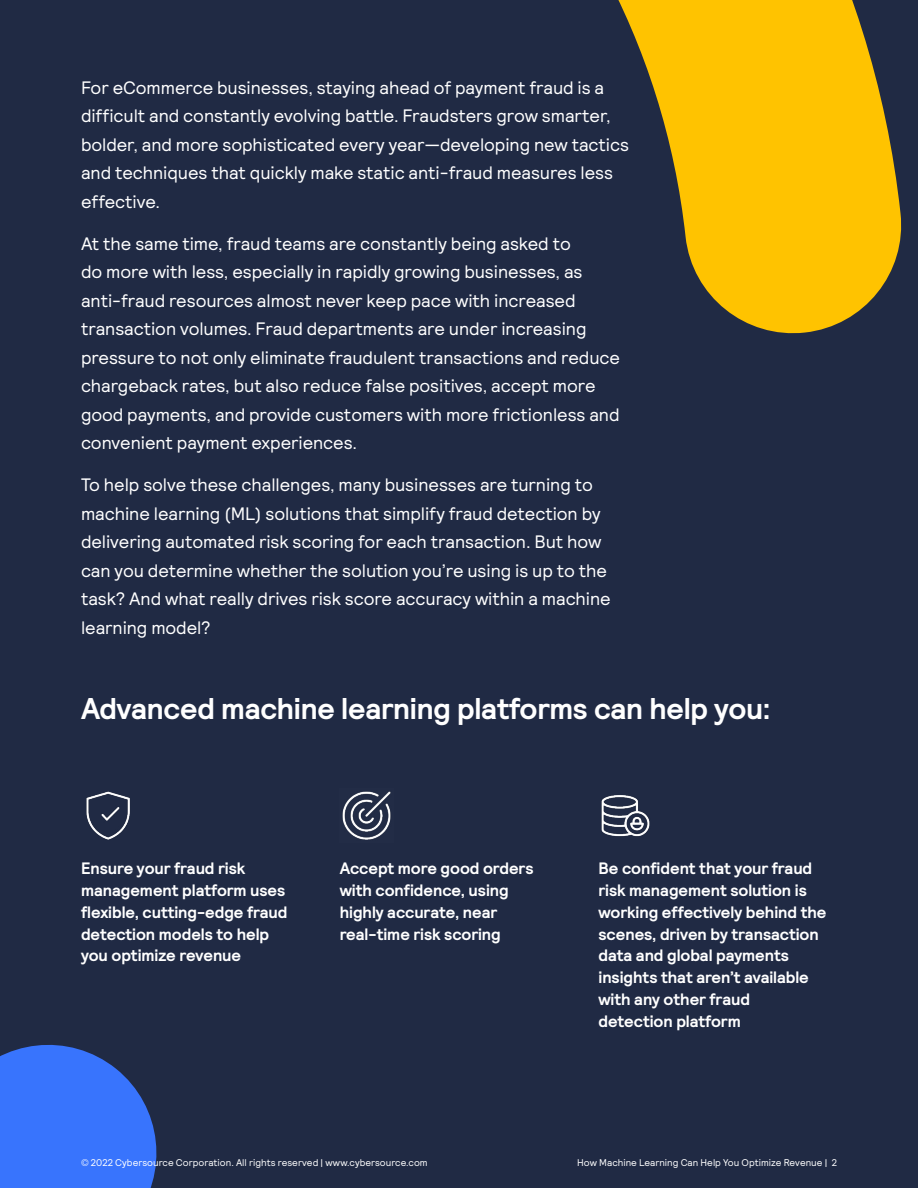
<style>
.page{position:relative;width:918px;height:1188px;background:#202a44}
.page>*{position:absolute;margin:0;border:0;box-sizing:border-box;transform-origin:0 0}
.LG_Blue_Title{font:700 30px "Relative Pro";letter-spacing:-.01em;color:#fff}
.body_copy{font:18px/28.5px "Relative Pro";letter-spacing:-.005em;color:#fff}
.sidebar_bullets{font:700 16.5px/21.8px "Relative Pro";letter-spacing:-.005em;color:#fff}
.t1{font:9.75px "Relative Pro";color:#fff}
</style>
<div class="page">
<svg style="left:0;top:1044px;width:157px;height:144px;background:#346ae4"></svg>
<svg style="left:618px;top:0;width:284px;height:334px;fill:#ffc300"></svg>
<img style="left:86px;top:791px;width:44px;height:49px">
<img style="left:342px;top:791px;width:49px;height:49px">
<img style="left:601px;top:795px;width:49px;height:42px">
<p class="body_copy" style="left:81px;top:73px;width:550px">For eCommerce businesses, staying ahead of payment fraud is a difficult and constantly evolving battle. Fraudsters grow smarter, bolder, and more sophisticated every year—developing new tactics and techniques that quickly make static anti-fraud measures less effective.</p>
<p class="body_copy" style="left:81px;top:229px;width:541px">At the same time, fraud teams are constantly being asked to<br>do more with less, especially in rapidly growing businesses, as anti-fraud resources almost never keep pace with increased transaction volumes. Fraud departments are under increasing pressure to not only eliminate fraudulent transactions and reduce chargeback rates, but also reduce false positives, accept more good payments, and provide customers with more frictionless and convenient payment experiences.</p>
<p class="body_copy" style="left:81px;top:471px;width:531px">To help solve these challenges, many businesses are turning to machine learning (ML) solutions that simplify fraud detection by delivering automated risk scoring for each transaction. But how can you determine whether the solution you’re using is up to the task? And what really drives risk score accuracy within a machine learning model?</p>
<h2 class="LG_Blue_Title" style="left:81px;top:691px;width:691px">Advanced machine learning platforms can help you:</h2>
<p class="sidebar_bullets" style="left:81px;top:858px;width:208px">Ensure your fraud risk management platform uses flexible, cutting-edge fraud detection models to help you optimize revenue</p>
<p class="sidebar_bullets" style="left:340px;top:858px;width:195px">Accept more good orders with confidence, using highly accurate, near real-time risk scoring</p>
<p class="sidebar_bullets" style="left:598px;top:858px;width:230px">Be confident that your fraud risk management solution is working effectively behind the scenes, driven by transaction data and global payments insights that aren’t available with any other fraud detection platform</p>
<p class="t1" style="left:81px;top:1157px;width:348px">© 2022 Cybersource Corporation. All rights reserved | www.cybersource.com</p>
<p class="t1" style="left:577px;top:1157px;width:261px">How Machine Learning Can Help You Optimize Revenue | 2</p>
</div>
